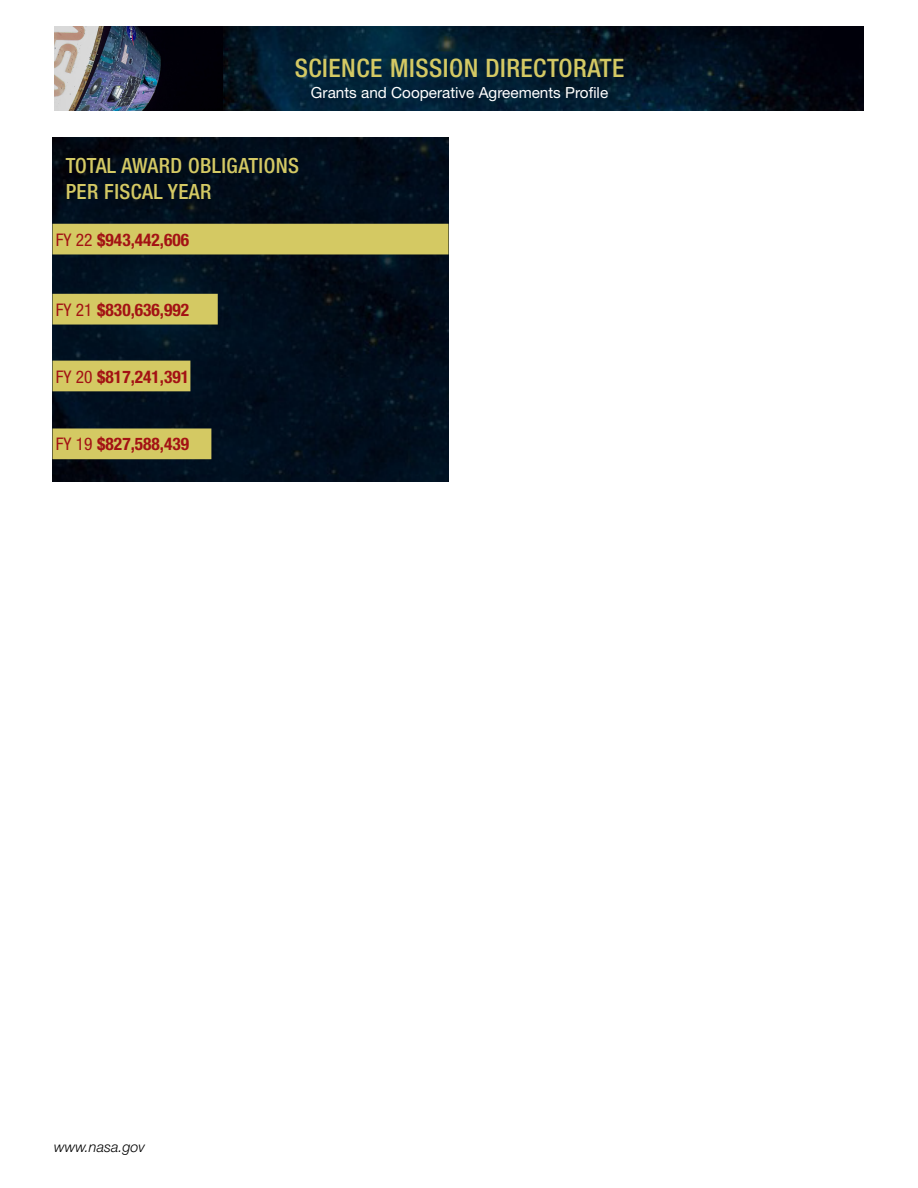
<style>
.page{position:relative;width:918px;height:1188px;background:#fff}
.page>*{position:absolute;margin:0;border:0;box-sizing:border-box;transform-origin:0 0}
.t1{font:500 condensed 25.5px "Helvetica Neue LT Std";letter-spacing:.02em;color:#d4c964}
.t2{font:500 condensed 21px "Helvetica Neue LT Std";letter-spacing:.02em;color:#d4c964}
.t3{font:700 condensed 17.4px "Helvetica Neue LT Std";color:#a31214}
.t4{font:15.3px "Helvetica Neue LT Std";color:#fff}
.t5{font:italic 300 14.4px "Helvetica Neue LT Std";color:#000}
.s1{font-weight:400}
</style>
<div class="page">
<img style="left:222px;top:27px;width:642px;height:84px">
<img style="left:54px;top:27px;width:168px;height:84px">
<img style="left:52px;top:138px;width:396px;height:344px">
<svg style="left:52px;top:224px;width:396px;height:235px;fill:#01101f"></svg>
<p class="t1" style="left:295px;top:53px;width:331px">SCIENCE MISSION DIRECTORATE</p>
<p class="t4" style="left:311px;top:83px;width:299px">Grants and Cooperative Agreements Profile</p>
<p class="t2" style="left:66px;top:153px;width:235px">TOTAL AWARD OBLIGATIONS</p>
<p class="t2" style="left:66px;top:179px;width:147px">PER FISCAL YEAR</p>
<p class="t3" style="left:56px;top:229px;width:135px"><span class="s1">FY 22</span> $943,442,606</p>
<p class="t3" style="left:56px;top:299px;width:135px"><span class="s1">FY 21</span> $830,636,992</p>
<p class="t3" style="left:56px;top:367px;width:135px"><span class="s1">FY 20</span> $817,241,391</p>
<p class="t3" style="left:56px;top:433px;width:135px"><span class="s1">FY 19</span> $827,588,439</p>
<p class="t5" style="left:54px;top:1138px;width:93px">www.nasa.gov</p>
</div>
